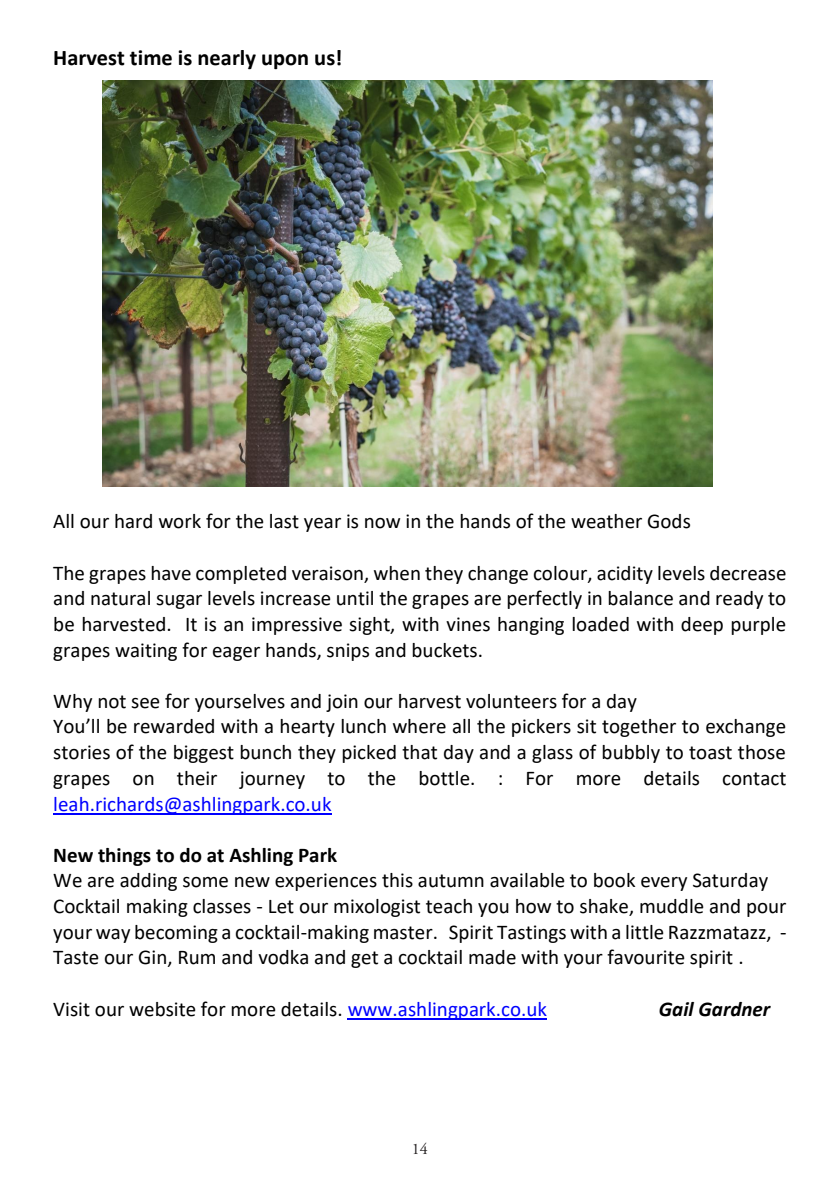
<style>
.page{position:relative;width:840px;height:1191px;background:#fff}
.page>*{position:absolute;margin:0;border:0;box-sizing:border-box;transform-origin:0 0}
.t1{font:700 22.4px "Calibri";color:#000}
.t2{font:21px/25.6px "Calibri";color:#000}
.t3{font:italic 700 21px "Calibri";color:#000}
.t4{font:16px "Adobe Garamond Pro";color:#231f20}
.s1{color:#00f}
.s2{font-weight:700}
</style>
<div class="page">
<hr style="left:53px;top:813px;width:278px;height:1px;background:#00f">
<hr style="left:347px;top:1018px;width:200px;height:1px;background:#00f">
<img style="left:103px;top:80px;width:609px;height:407px">
<p class="t1" style="left:53px;top:41px;width:290px">Harvest time is nearly upon us!</p>
<p class="t2" style="left:53px;top:508px;width:638px">All our hard work for the last year is now in the hands of the weather Gods</p>
<p class="t2" style="left:53px;top:559px;width:734px;text-align:justify">The grapes have completed veraison, when they change colour, acidity levels decrease and natural sugar levels increase until the grapes are perfectly in balance and ready to be harvested. It is an impressive sight, with vines hanging loaded with deep purple grapes waiting for eager hands, snips and buckets.</p>
<p class="t2" style="left:53px;top:687px;width:734px">Why not see for yourselves and join our harvest volunteers for a day<br>You’ll be rewarded with a hearty lunch where all the pickers sit together to exchange stories of the biggest bunch they picked that day and a glass of bubbly to toast those grapes on their journey to the bottle. : For more details contact <span class="s1">leah.richards@ashlingpark.co.uk</span></p>
<p class="t2" style="left:53px;top:841px;width:734px"><span class="s2">New things to do at Ashling Park<br></span>We are adding some new experiences this autumn available to book every Saturday Cocktail making classes - Let our mixologist teach you how to shake, muddle and pour your way becoming a cocktail-making master. Spirit Tastings with a little Razzmatazz, - Taste our Gin, Rum and vodka and get a cocktail made with your favourite spirit .</p>
<p class="t2" style="left:53px;top:995px;width:495px">Visit our website for more details. <span class="s1">www.ashlingpark.co.uk</span></p>
<p class="t3" style="left:658px;top:994px;width:113px">Gail Gardner</p>
<p class="t4" style="left:412px;top:1139px;width:17px">14</p>
</div>
